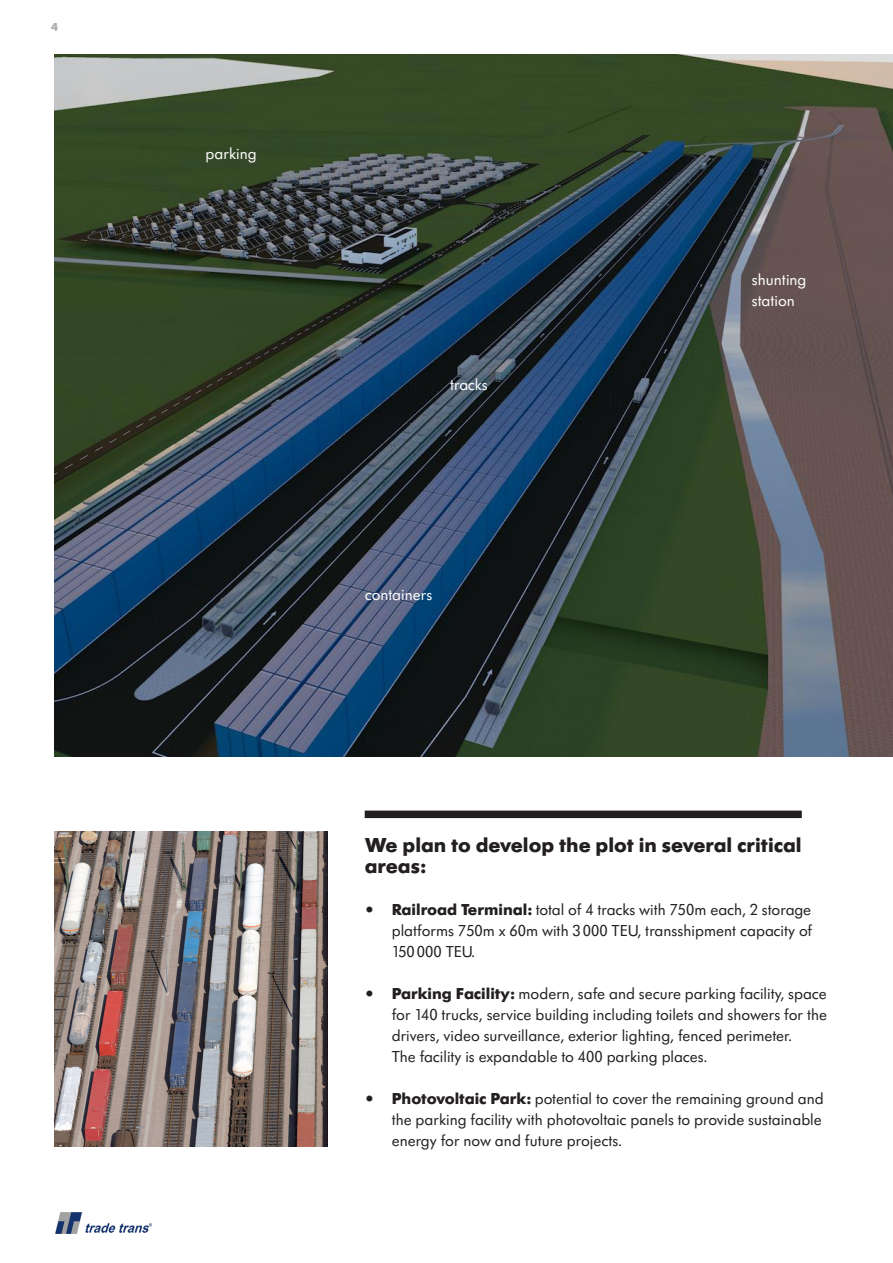
<style>
.page{position:relative;width:893px;height:1263px;background:#fff}
.page>*{position:absolute;margin:0;border:0;box-sizing:border-box;transform-origin:0 0}
.t1{font:700 21px/21px "Futura SB";color:#231f20}
.t2{font:16.5px/21px "Futura SB";color:#231f20}
.t3{font:16.5px/21px "Futura SB";color:#fff}
.t4{font:700 12px "Futura SB";color:#a8a9ad}
.s1{font-weight:700}
</style>
<div class="page">
<img style="left:55px;top:1213px;width:97px;height:20px">
<div style="left:365px;top:810px;width:437px;height:8px;background:#231f20"></div>
<img style="left:54px;top:54px;width:839px;height:703px">
<img style="left:54px;top:831px;width:273px;height:315px">
<p class="t4" style="left:51px;top:20px;width:8px">4</p>
<p class="t3" style="left:206px;top:143px;width:53px">parking</p>
<p class="t3" style="left:450px;top:374px;width:39px">tracks</p>
<p class="t3" style="left:365px;top:584px;width:69px">containers</p>
<p class="t3" style="left:752px;top:269px;width:56px">shunting station</p>
<p class="t1" style="left:365px;top:834px;width:439px">We plan to develop the plot in several critical areas:</p>
<p class="t2" style="left:392px;top:899px;width:422px;text-align:justify;text-indent:-27px"><span class="s1">• Railroad Terminal:</span> total of 4 tracks with 750m each, 2 storage platforms 750m x 60m with 3000 TEU, transshipment capacity of 150000 TEU.</p>
<p class="t2" style="left:392px;top:983px;width:437px;text-indent:-27px"><span class="s1">• Parking Facility:</span> modern, safe and secure parking facility, space for 140 trucks, service building including toilets and showers for the drivers, video surveillance, exterior lighting, fenced perimeter.<br>The facility is expandable to 400 parking places.</p>
<p class="t2" style="left:392px;top:1088px;width:434px;text-indent:-27px"><span class="s1">• Photovoltaic Park:</span> potential to cover the remaining ground and the parking facility with photovoltaic panels to provide sustainable energy for now and future projects.</p>
</div>
